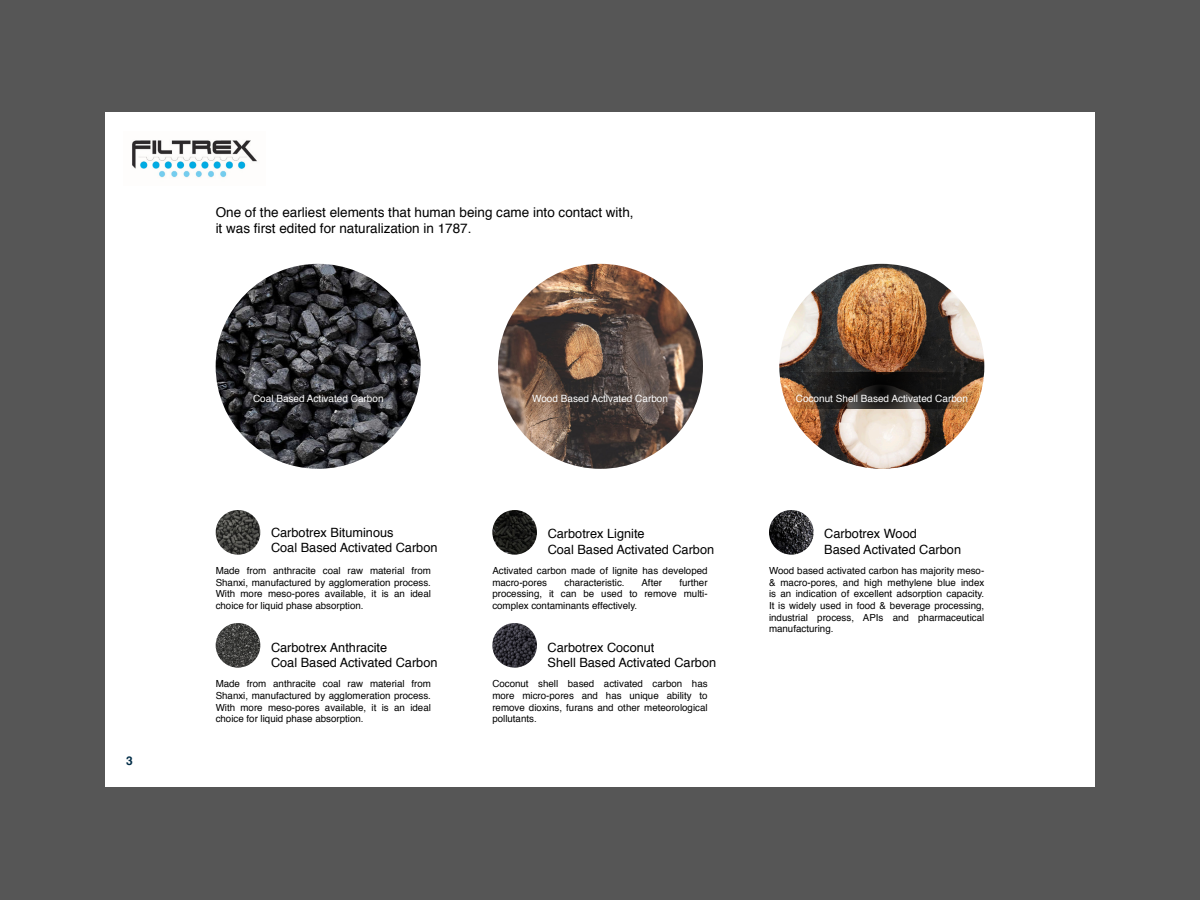
<style>
.page{position:relative;width:1200px;height:900px;background:#565656}
.page>*{position:absolute;margin:0;border:0;box-sizing:border-box;transform-origin:0 0}
.t1{font:13.5px "Helvetica";color:#000}
.t2{font:12.75px "Helvetica";color:#000}
.t3{font:700 12px "Helvetica";color:#032e48}
.t4{font:10.05px "Helvetica";color:#fff}
.t5{font:9.75px/11.7px "Helvetica";color:#000;text-align:justify}
</style>
<div class="page">
<div style="left:105px;top:112px;width:990px;height:676px;background:#fff"></div>
<img style="left:132px;top:140px;width:125px;height:38px">
<img style="left:216px;top:264px;width:205px;height:205px;border-radius:102px">
<img style="left:498px;top:264px;width:205px;height:205px;border-radius:102px">
<img style="left:779px;top:264px;width:205px;height:205px;border-radius:102px">
<svg style="left:790px;top:372px;width:183px;height:36px;background:#332920"></svg>
<img style="left:216px;top:510px;width:44px;height:45px;border-radius:22px">
<img style="left:492px;top:510px;width:45px;height:45px;border-radius:22px">
<img style="left:216px;top:623px;width:44px;height:45px;border-radius:22px">
<img style="left:492px;top:623px;width:45px;height:45px;border-radius:22px">
<img style="left:769px;top:510px;width:45px;height:45px;border-radius:22px">
<p class="t3" style="left:126px;top:751px;width:8px">3</p>
<p class="t1" style="left:216px;top:202px;width:419px">One of the earliest elements that human being came into contact with,</p>
<p class="t1" style="left:216px;top:218px;width:257px">it was first edited for naturalization in 1787.</p>
<p class="t4" style="left:253px;top:391px;width:132px">Coal Based Activated Carbon</p>
<p class="t4" style="left:532px;top:391px;width:137px">Wood Based Activated Carbon</p>
<p class="t4" style="left:796px;top:391px;width:174px">Coconut Shell Based Activated Carbon</p>
<p class="t2" style="left:271px;top:522px;width:124px">Carbotrex Bituminous</p>
<p class="t2" style="left:271px;top:538px;width:168px">Coal Based Activated Carbon</p>
<p class="t2" style="left:548px;top:524px;width:99px">Carbotrex Lignite</p>
<p class="t2" style="left:548px;top:539px;width:168px">Coal Based Activated Carbon</p>
<p class="t2" style="left:824px;top:524px;width:94px">Carbotrex Wood</p>
<p class="t2" style="left:824px;top:539px;width:138px">Based Activated Carbon</p>
<p class="t5" style="left:216px;top:565px;width:217px">Made from anthracite coal raw material from Shanxi, manufactured by agglomeration process.<br>With more meso-pores available, it is an ideal choice for liquid phase absorption.</p>
<p class="t5" style="left:492px;top:565px;width:217px">Activated carbon made of lignite has developed macro-pores</p>
<p class="t5" style="left:492px;top:577px;width:217px;text-indent:187px">further processing, it can be used to remove multi&shy;complex contaminants effectively.</p>
<p class="t5" style="left:564px;top:577px;width:62px">characteristic.</p>
<p class="t5" style="left:641px;top:577px;width:22px">After</p>
<p class="t5" style="left:769px;top:565px;width:217px">Wood based activated carbon has majority meso-&amp; macro-pores, and high methylene blue index is an indication of excellent adsorption capacity.<br>It is widely used in food &amp; beverage processing, industrial process, APIs and pharmaceutical manufacturing.</p>
<p class="t2" style="left:271px;top:637px;width:118px">Carbotrex Anthracite</p>
<p class="t2" style="left:271px;top:653px;width:168px">Coal Based Activated Carbon</p>
<p class="t2" style="left:548px;top:637px;width:108px">Carbotrex Coconut</p>
<p class="t2" style="left:548px;top:653px;width:170px">Shell Based Activated Carbon</p>
<p class="t5" style="left:216px;top:678px;width:217px">Made from anthracite coal raw material from Shanxi, manufactured by agglomeration process.<br>With more meso-pores available, it is an ideal choice for liquid phase absorption.</p>
<p class="t5" style="left:492px;top:678px;width:217px">Coconut shell based activated carbon has more micro-pores and has unique ability to remove dioxins, furans and other meteorological pollutants.</p>
</div>
